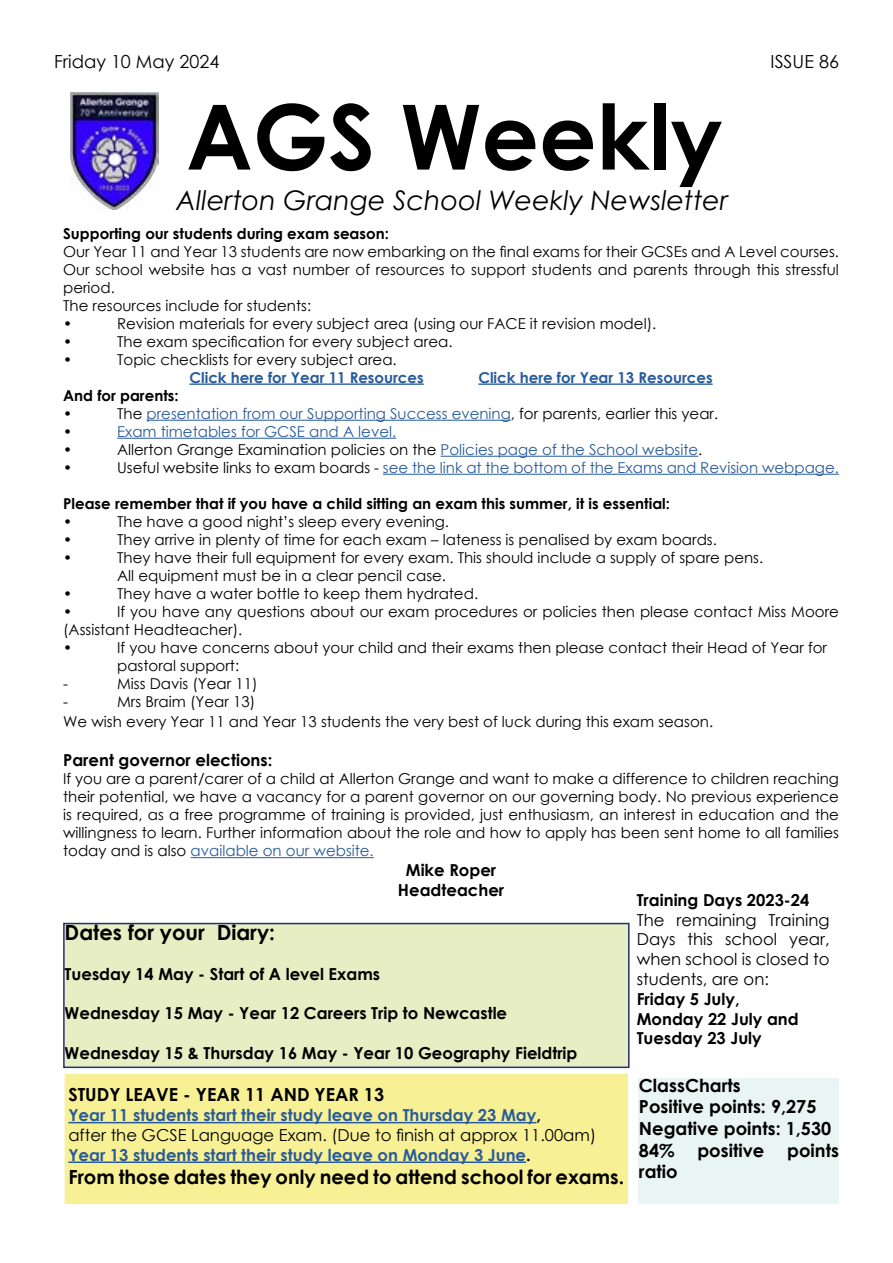
<style>
.page{position:relative;width:893px;height:1263px;background:#fff}
.page>*{position:absolute;margin:0;border:0;box-sizing:border-box;transform-origin:0 0}
.t1{font:700 90px "Century Gothic";color:#000}
.t2{font:italic 27px "Century Gothic";color:#000}
.t3{font:700 21px "Century Gothic";color:#000}
.t4{font:700 19.5px "Century Gothic";color:#000}
.t5{font:700 18px/21.6px "Century Gothic";color:#000}
.t6{font:18px "Century Gothic";color:#000}
.t7{font:700 16.5px/19.8px "Century Gothic";color:#000;text-align:center}
.t8{font:700 16.5px/19.8px "Century Gothic";color:#275b9b}
.t9{font:16.5px/19.8px "Century Gothic";color:#000;text-align:justify}
.t10{font:15px/18px "Century Gothic";color:#000}
.t11{font:15px "Century Gothic";color:#275b9b}
.t12{font:700 15px "Century Gothic";color:#000}
.t13{font:700 15px "Century Gothic";color:#275b9b}
.s1{color:#000}
.s2{color:#275b9b}
.s3{font-weight:400;color:#000}
</style>
<div class="page">
<div style="left:63px;top:1072px;width:567px;height:133px;background:#f8f094;border:2px solid #fff"></div>
<img style="left:71px;top:92px;width:87px;height:117px">
<hr style="left:189px;top:383px;width:235px;height:2px;background:#275b9b">
<hr style="left:478px;top:383px;width:235px;height:2px;background:#275b9b">
<hr style="left:147px;top:420px;width:364px;height:1px;background:#275b9b">
<hr style="left:117px;top:438px;width:279px;height:1px;background:#275b9b">
<hr style="left:441px;top:456px;width:257px;height:1px;background:#275b9b">
<hr style="left:383px;top:474px;width:456px;height:1px;background:#275b9b">
<hr style="left:191px;top:857px;width:183px;height:1px;background:#275b9b">
<div style="left:64px;top:923px;width:565px;height:144px;background:#e7eec4"></div>
<div style="left:63px;top:923px;width:567px;height:145px;border:2px solid #27306b"></div>
<div style="left:639px;top:1078px;width:200px;height:125px;background:#e9f5f4"></div>
<hr style="left:68px;top:1122px;width:468px;height:1px;background:#275b9b">
<hr style="left:68px;top:1161px;width:458px;height:2px;background:#275b9b">
<p class="t6" style="left:54px;top:48px;width:167px">Friday 10 May 2024</p>
<p class="t6" style="left:771px;top:48px;width:70px">ISSUE 86</p>
<h1 class="t1" style="left:186px;top:69px;width:538px">AGS Weekly</h1>
<h2 class="t2" style="left:176px;top:181px;width:553px">Allerton Grange School Weekly Newsletter</h2>
<p class="t12" style="left:63px;top:222px;width:327px">Supporting our students during exam season:</p>
<p class="t10" style="left:63px;top:242px;width:777px">Our Year 11 and Year 13 students are now embarking on the final exams for their GCSEs and A Level courses.<br>Our school website has a vast number of resources to support students and parents through this stressful period.<br>The resources include for students:<br>•</p>
<p class="t10" style="left:117px;top:314px;width:541px">Revision materials for every subject area (using our FACE it revision model).</p>
<p class="t10" style="left:63px;top:332px;width:11px">•</p>
<p class="t10" style="left:117px;top:332px;width:337px">The exam specification for every subject area.</p>
<p class="t10" style="left:63px;top:350px;width:11px">•</p>
<p class="t10" style="left:117px;top:350px;width:281px">Topic checklists for every subject area.</p>
<p class="t13" style="left:189px;top:366px;width:236px">Click here for Year 11 Resources</p>
<p class="t13" style="left:478px;top:366px;width:236px">Click here for Year 13 Resources</p>
<p class="t12" style="left:63px;top:384px;width:117px">And for parents:</p>
<p class="t10" style="left:63px;top:404px;width:11px">•</p>
<p class="t11" style="left:117px;top:403px;width:603px"><span class="s1">The</span> presentation from our Supporting Success evening<span class="s1">, for parents, earlier this year.</span></p>
<p class="t10" style="left:63px;top:422px;width:11px">•</p>
<p class="t11" style="left:117px;top:421px;width:281px">Exam timetables for GCSE and A level.</p>
<p class="t10" style="left:63px;top:440px;width:11px">•</p>
<p class="t10" style="left:117px;top:440px;width:587px">Allerton Grange Examination policies on the <span class="s2">Policies page of the School website</span>.</p>
<p class="t10" style="left:63px;top:458px;width:11px">•</p>
<p class="t11" style="left:117px;top:457px;width:723px"><span class="s1">Useful website links to exam boards -</span> see the link at the bottom of the Exams and Revision webpage.</p>
<p class="t12" style="left:63px;top:492px;width:608px">Please remember that if you have a child sitting an exam this summer, it is essential:</p>
<p class="t10" style="left:63px;top:512px;width:11px">•</p>
<p class="t10" style="left:117px;top:512px;width:333px">The have a good night’s sleep every evening.</p>
<p class="t10" style="left:63px;top:530px;width:11px">•</p>
<p class="t10" style="left:117px;top:530px;width:601px">They arrive in plenty of time for each exam – lateness is penalised by exam boards.</p>
<p class="t10" style="left:63px;top:548px;width:11px">•</p>
<p class="t10" style="left:117px;top:548px;width:648px">They have their full equipment for every exam. This should include a supply of spare pens.<br>All equipment must be in a clear pencil case.</p>
<p class="t10" style="left:63px;top:584px;width:11px">•</p>
<p class="t10" style="left:117px;top:584px;width:363px">They have a water bottle to keep them hydrated.</p>
<p class="t10" style="left:63px;top:602px;width:11px">•</p>
<p class="t10" style="left:63px;top:602px;width:777px;text-indent:54px">If you have any questions about our exam procedures or policies then please contact Miss Moore (Assistant Headteacher).<br>•</p>
<p class="t10" style="left:117px;top:638px;width:711px">If you have concerns about your child and their exams then please contact their Head of Year for pastoral support:</p>
<p class="t10" style="left:63px;top:674px;width:6px">-</p>
<p class="t10" style="left:117px;top:674px;width:142px">Miss Davis (Year 11)</p>
<p class="t10" style="left:63px;top:692px;width:6px">-</p>
<p class="t10" style="left:63px;top:691px;width:651px;line-height:19.8px;text-indent:54px">Mrs Braim (Year 13)<br>We wish every Year 11 and Year 13 students the very best of luck during this exam season.</p>
<p class="t7" style="left:63px;top:750px;width:211px">Parent governor elections:</p>
<p class="t10" style="left:63px;top:769px;width:777px;text-align:justify">If you are a parent/carer of a child at Allerton Grange and want to make a difference to children reaching their potential, we have a vacancy for a parent governor on our governing body. No previous experience is required, as a free programme of training is provided, just enthusiasm, an interest in education and the willingness to learn. Further information about the role and how to apply has been sent home to all families today and is also <span class="s2">available on our website.</span></p>
<p class="t7" style="left:398px;top:859px;width:108px">Mike Roper<br>Headteacher</p>
<h3 class="t3" style="left:65px;top:916px;width:212px">Dates for your Diary:</h3>
<p class="t7" style="left:65px;top:963px;width:317px">Tuesday 14 May - Start of A level Exams</p>
<p class="t7" style="left:65px;top:1003px;width:444px">Wednesday 15 May - Year 12 Careers Trip to Newcastle</p>
<p class="t7" style="left:65px;top:1042px;width:514px">Wednesday 15 &amp; Thursday 16 May - Year 10 Geography Fieldtrip</p>
<p class="t5" style="left:639px;top:1074px;width:194px">ClassCharts<br>Positive points: 9,275<br>Negative points: 1,530<br>84%</p>
<p class="t7" style="left:637px;top:889px;width:174px">Training Days 2023-24</p>
<p class="t9" style="left:637px;top:909px;width:194px">The remaining Training Days this school year, when school is closed to students, are on:</p>
<p class="t7" style="left:637px;top:988px;width:164px;text-align:left">Friday 5 July,<br>Monday 22 July and<br>Tuesday 23 July</p>
<p class="t5" style="left:68px;top:1083px;width:317px">STUDY LEAVE - YEAR 11 AND YEAR 13</p>
<p class="t8" style="left:68px;top:1104px;width:529px">Year 11 students start their study leave on Thursday 23 May<span class="s1">,<br></span><span class="s3">after the GCSE Language Exam. (Due to finish at approx 11.00am)<br></span>Year 13 students start their study leave on Monday 3 June<span class="s1">.</span></p>
<h3 class="t4" style="left:68px;top:1162px;width:557px">From those dates they only need to attend school for exams.</h3>
<p class="t5" style="left:697px;top:1138px;width:68px">positive</p>
<p class="t5" style="left:787px;top:1138px;width:53px">points</p>
<p class="t5" style="left:639px;top:1160px;width:40px">ratio</p>
</div>
